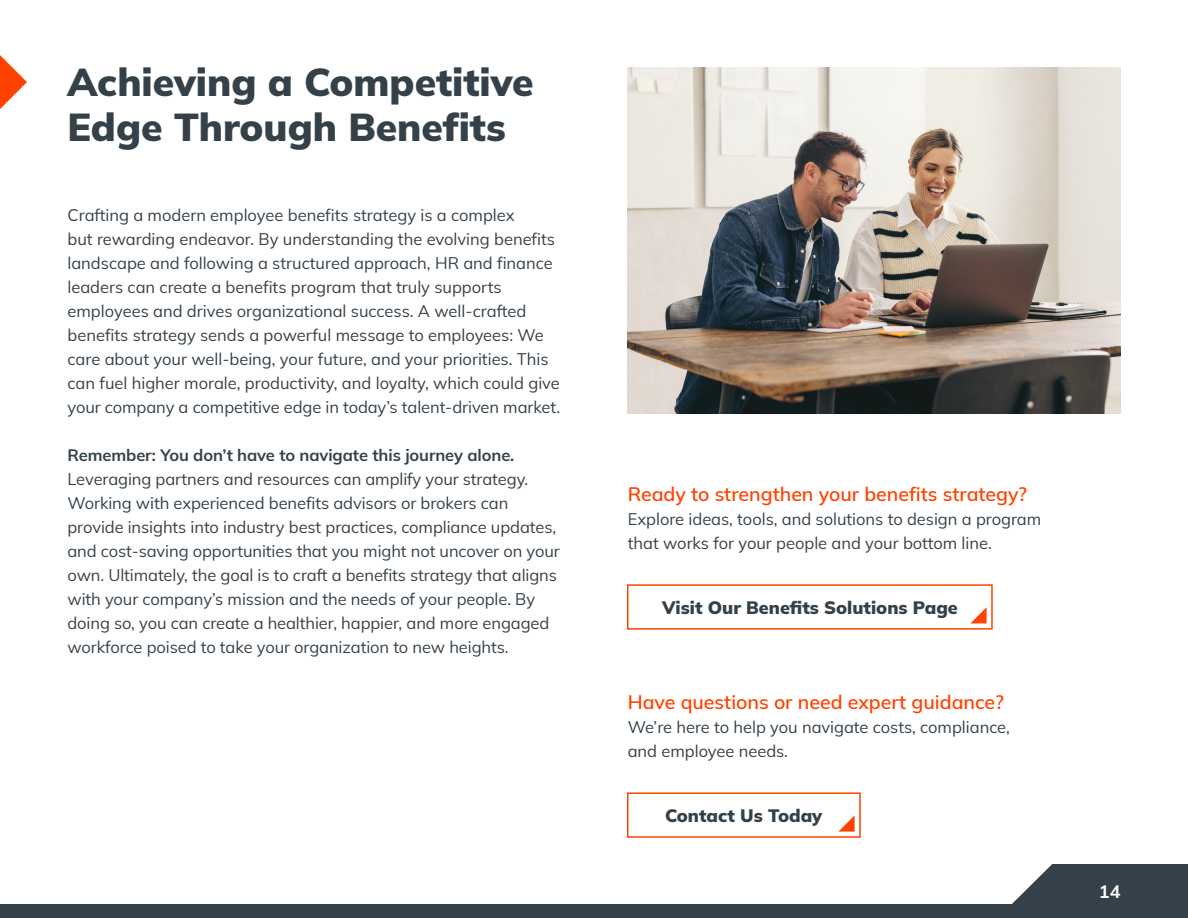
<style>
.page{position:relative;width:1188px;height:918px;background:#fff}
.page>*{position:absolute;margin:0;border:0;box-sizing:border-box;transform-origin:0 0}
.t1{font:900 39px/45px "Mulish";color:#354149}
.t2{font:600 19.5px "Mulish";color:#ff4200}
.t3{font:900 18px "Mulish";color:#354149}
.t4{font:700 18px "Mulish";color:#fff}
.t5{font:16.5px/24px "Mulish";letter-spacing:-.005em;color:#354149}
.t6{font:700 16.5px "Mulish";letter-spacing:-.005em;color:#354149}
</style>
<div class="page">
<svg style="left:1012px;top:864px;width:176px;height:40px;background:#4c565d"></svg>
<div style="left:0;top:904px;width:1188px;height:14px;background:#354149"></div>
<svg style="left:0;top:55px;width:27px;height:54px"></svg>
<div style="left:627px;top:792px;width:234px;height:46px;border:2px solid #ff4200"></div>
<svg style="left:838px;top:815px;width:17px;height:17px"></svg>
<div style="left:627px;top:584px;width:366px;height:46px;border:2px solid #ff4200"></div>
<svg style="left:971px;top:607px;width:16px;height:16px"></svg>
<img style="left:628px;top:68px;width:492px;height:345px">
<h1 class="t1" style="left:68px;top:59px;width:468px">Achieving a Competitive<br>Edge Through Benefits</h1>
<p class="t5" style="left:68px;top:203px;width:494px">Crafting a modern employee benefits strategy is a complex<br>but rewarding endeavor. By understanding the evolving benefits landscape and following a structured approach, HR and finance leaders can create a benefits program that truly supports employees and drives organizational success. A well-crafted benefits strategy sends a powerful message to employees: We care about your well-being, your future, and your priorities. This can fuel higher morale, productivity, and loyalty, which could give your company a competitive edge in today’s talent-driven market.</p>
<p class="t6" style="left:68px;top:444px;width:448px">Remember: You don’t have to navigate this journey alone.</p>
<p class="t5" style="left:68px;top:467px;width:494px">Leveraging partners and resources can amplify your strategy.<br>Working with experienced benefits advisors or brokers can provide insights into industry best practices, compliance updates, and cost-saving opportunities that you might not uncover on your own. Ultimately, the goal is to craft a benefits strategy that aligns with your company’s mission and the needs of your people. By doing so, you can create a healthier, happier, and more engaged workforce poised to take your organization to new heights.</p>
<p class="t2" style="left:628px;top:481px;width:401px">Ready to strengthen your benefits strategy?</p>
<p class="t5" style="left:628px;top:507px;width:415px">Explore ideas, tools, and solutions to design a program that works for your people and your bottom line.</p>
<p class="t3" style="left:662px;top:594px;width:297px">Visit Our Benefits Solutions Page</p>
<p class="t2" style="left:628px;top:689px;width:378px">Have questions or need expert guidance?</p>
<p class="t5" style="left:628px;top:715px;width:384px">We’re here to help you navigate costs, compliance, and employee needs.</p>
<p class="t3" style="left:665px;top:803px;width:159px">Contact Us Today</p>
<p class="t4" style="left:1099px;top:879px;width:23px">14</p>
</div>
